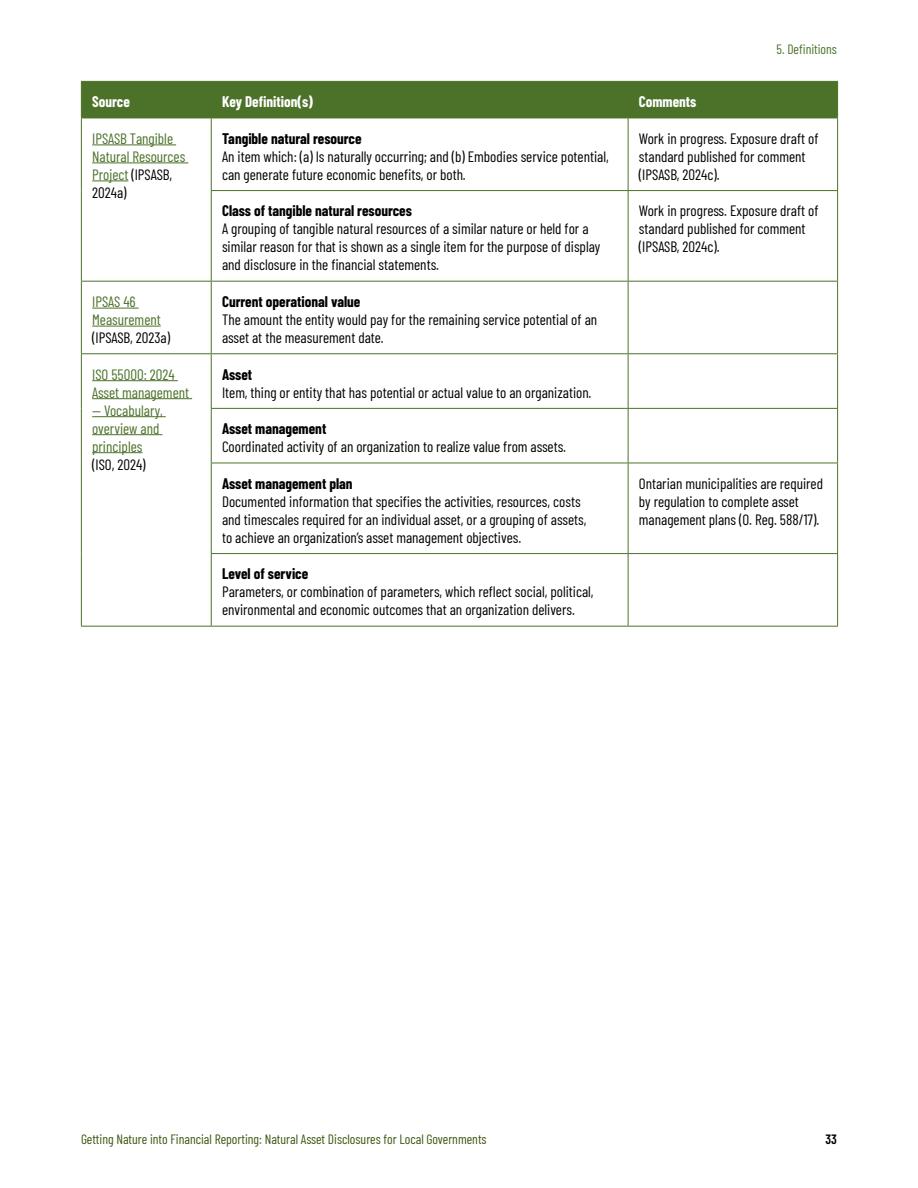
<style>
.page{position:relative;width:918px;height:1188px;background:#fff}
.page>*{position:absolute;margin:0;border:0;box-sizing:border-box;transform-origin:0 0}
.text-table_BODY{font:15px/18px "Barlow Condensed";color:#000}
.text-table_BODY-2{font:15px/18px "Barlow Condensed";color:#4c7229}
.text-table_BODY-3{font:700 15px "Barlow Condensed";color:#000}
.text-table_BODY-4{font:700 15px "Barlow Condensed";color:#fff}
.t1{font:13.5px "Barlow Condensed";color:#415813}
.text-footer{font:13.5px "Barlow Condensed";color:#4c7229}
.t2{font:600 13.5px "Barlow Condensed";color:#000}
.s1{color:#000}
</style>
<div class="page">
<div style="left:82px;top:82px;width:755px;height:36px;background:#4c7229"></div>
<hr style="left:81px;top:81px;width:130px;height:1px;background:#4c7229">
<hr style="left:81px;top:82px;width:1px;height:36px;background:#4c7229">
<hr style="left:211px;top:81px;width:417px;height:1px;background:#4c7229">
<hr style="left:211px;top:82px;width:1px;height:36px;background:#4c7229">
<hr style="left:628px;top:81px;width:210px;height:1px;background:#4c7229">
<hr style="left:628px;top:82px;width:1px;height:36px;background:#4c7229">
<hr style="left:837px;top:82px;width:1px;height:36px;background:#4c7229">
<hr style="left:81px;top:118px;width:130px;height:1px;background:#4c7229">
<hr style="left:81px;top:118px;width:1px;height:73px;background:#4c7229">
<hr style="left:211px;top:118px;width:417px;height:1px;background:#4c7229">
<hr style="left:211px;top:118px;width:1px;height:72px;background:#4c7229">
<hr style="left:628px;top:118px;width:210px;height:1px;background:#4c7229">
<hr style="left:628px;top:118px;width:1px;height:72px;background:#4c7229">
<hr style="left:837px;top:118px;width:1px;height:72px;background:#4c7229">
<hr style="left:81px;top:191px;width:1px;height:90px;background:#4c7229">
<hr style="left:211px;top:190px;width:417px;height:1px;background:#4c7229">
<hr style="left:211px;top:191px;width:1px;height:90px;background:#4c7229">
<hr style="left:628px;top:190px;width:210px;height:1px;background:#4c7229">
<hr style="left:628px;top:191px;width:1px;height:90px;background:#4c7229">
<hr style="left:837px;top:191px;width:1px;height:90px;background:#4c7229">
<hr style="left:81px;top:281px;width:130px;height:1px;background:#4c7229">
<hr style="left:81px;top:282px;width:1px;height:71px;background:#4c7229">
<hr style="left:211px;top:281px;width:417px;height:1px;background:#4c7229">
<hr style="left:211px;top:282px;width:1px;height:71px;background:#4c7229">
<hr style="left:628px;top:281px;width:210px;height:1px;background:#4c7229">
<hr style="left:628px;top:282px;width:1px;height:71px;background:#4c7229">
<hr style="left:837px;top:282px;width:1px;height:71px;background:#4c7229">
<hr style="left:81px;top:353px;width:130px;height:1px;background:#4c7229">
<hr style="left:81px;top:354px;width:1px;height:54px;background:#4c7229">
<hr style="left:211px;top:353px;width:417px;height:1px;background:#4c7229">
<hr style="left:211px;top:354px;width:1px;height:54px;background:#4c7229">
<hr style="left:628px;top:353px;width:210px;height:1px;background:#4c7229">
<hr style="left:628px;top:354px;width:1px;height:54px;background:#4c7229">
<hr style="left:837px;top:354px;width:1px;height:54px;background:#4c7229">
<hr style="left:81px;top:408px;width:1px;height:55px;background:#4c7229">
<hr style="left:211px;top:408px;width:417px;height:1px;background:#4c7229">
<hr style="left:211px;top:409px;width:1px;height:54px;background:#4c7229">
<hr style="left:628px;top:408px;width:210px;height:1px;background:#4c7229">
<hr style="left:628px;top:409px;width:1px;height:54px;background:#4c7229">
<hr style="left:837px;top:409px;width:1px;height:54px;background:#4c7229">
<hr style="left:81px;top:463px;width:1px;height:91px;background:#4c7229">
<hr style="left:211px;top:463px;width:417px;height:1px;background:#4c7229">
<hr style="left:211px;top:463px;width:1px;height:90px;background:#4c7229">
<hr style="left:628px;top:463px;width:210px;height:1px;background:#4c7229">
<hr style="left:628px;top:463px;width:1px;height:90px;background:#4c7229">
<hr style="left:837px;top:463px;width:1px;height:90px;background:#4c7229">
<hr style="left:81px;top:554px;width:1px;height:72px;background:#4c7229">
<hr style="left:211px;top:553px;width:417px;height:1px;background:#4c7229">
<hr style="left:211px;top:554px;width:1px;height:72px;background:#4c7229">
<hr style="left:628px;top:553px;width:210px;height:1px;background:#4c7229">
<hr style="left:628px;top:554px;width:1px;height:72px;background:#4c7229">
<hr style="left:837px;top:554px;width:1px;height:72px;background:#4c7229">
<hr style="left:81px;top:626px;width:130px;height:1px;background:#4c7229">
<hr style="left:211px;top:626px;width:417px;height:1px;background:#4c7229">
<hr style="left:628px;top:626px;width:210px;height:1px;background:#4c7229">
<hr style="left:92px;top:145px;width:84px;height:1px;background:#4c7229">
<hr style="left:92px;top:163px;width:96px;height:1px;background:#4c7229">
<hr style="left:92px;top:181px;width:36px;height:1px;background:#4c7229">
<hr style="left:92px;top:308px;width:47px;height:1px;background:#4c7229">
<hr style="left:92px;top:326px;width:69px;height:1px;background:#4c7229">
<hr style="left:92px;top:380px;width:86px;height:1px;background:#4c7229">
<hr style="left:92px;top:398px;width:100px;height:1px;background:#4c7229">
<hr style="left:92px;top:416px;width:74px;height:1px;background:#4c7229">
<hr style="left:92px;top:434px;width:70px;height:1px;background:#4c7229">
<hr style="left:92px;top:452px;width:50px;height:1px;background:#4c7229">
<p class="text-footer" style="left:777px;top:40px;width:62px">5. Definitions</p>
<p class="text-table_BODY-4" style="left:92px;top:91px;width:39px">Source</p>
<p class="text-table_BODY-4" style="left:222px;top:91px;width:92px">Key Definition(s)</p>
<p class="text-table_BODY-4" style="left:639px;top:91px;width:59px">Comments</p>
<p class="text-table_BODY-2" style="left:92px;top:128px;width:95px">IPSASB Tangible<br>Natural Resources<br>Project <span class="s1">(IPSASB,<br>2024a)</span></p>
<p class="text-table_BODY-3" style="left:222px;top:128px;width:141px">Tangible natural resource</p>
<p class="text-table_BODY" style="left:639px;top:128px;width:181px">Work in progress. Exposure draft of standard published for comment (IPSASB, 2024c).</p>
<p class="text-table_BODY" style="left:222px;top:146px;width:388px">An item which: (a) Is naturally occurring; and (b) Embodies service potential, can generate future economic benefits, or both.</p>
<p class="text-table_BODY-3" style="left:222px;top:200px;width:191px">Class of tangible natural resources</p>
<p class="text-table_BODY" style="left:222px;top:219px;width:380px">A grouping of tangible natural resources of a similar nature or held for a similar reason for that is shown as a single item for the purpose of display and disclosure in the financial statements.</p>
<p class="text-table_BODY-2" style="left:92px;top:291px;width:79px">IPSAS 46<br>Measurement <span class="s1">(IPSASB, 2023a)</span></p>
<p class="text-table_BODY-3" style="left:222px;top:291px;width:140px">Current operational value</p>
<p class="text-table_BODY" style="left:222px;top:309px;width:377px">The amount the entity would pay for the remaining service potential of an asset at the measurement date.</p>
<p class="text-table_BODY-2" style="left:92px;top:364px;width:98px">ISO 55000: 2024<br>Asset management</p>
<p class="text-table_BODY-2" style="left:92px;top:400px;width:72px">— Vocabulary, overview and principles <span class="s1">(ISO, 2024)</span></p>
<p class="text-table_BODY-3" style="left:222px;top:364px;width:32px">Asset</p>
<p class="text-table_BODY" style="left:222px;top:382px;width:371px">Item, thing or entity that has potential or actual value to an organization.</p>
<p class="text-table_BODY-3" style="left:222px;top:418px;width:106px">Asset management</p>
<p class="text-table_BODY" style="left:222px;top:437px;width:346px">Coordinated activity of an organization to realize value from assets.</p>
<p class="text-table_BODY-3" style="left:222px;top:473px;width:132px">Asset management plan</p>
<p class="text-table_BODY" style="left:222px;top:491px;width:366px">Documented information that specifies the activities, resources, costs and timescales required for an individual asset, or a grouping of assets, to achieve an organization’s asset management objectives.</p>
<p class="text-table_BODY-3" style="left:222px;top:563px;width:88px">Level of service</p>
<p class="text-table_BODY" style="left:222px;top:582px;width:373px">Parameters, or combination of parameters, which reflect social, political, environmental and economic outcomes that an organization delivers.</p>
<p class="text-table_BODY" style="left:639px;top:201px;width:181px">Work in progress. Exposure draft of standard published for comment (IPSASB, 2024c).</p>
<p class="text-table_BODY" style="left:639px;top:473px;width:186px">Ontarian municipalities are required by regulation to complete asset management plans (O. Reg. 588/17).</p>
<p class="t1" style="left:81px;top:1129px;width:407px">Getting Nature into Financial Reporting: Natural Asset Disclosures for Local Governments</p>
<p class="t2" style="left:825px;top:1129px;width:13px">33</p>
</div>
